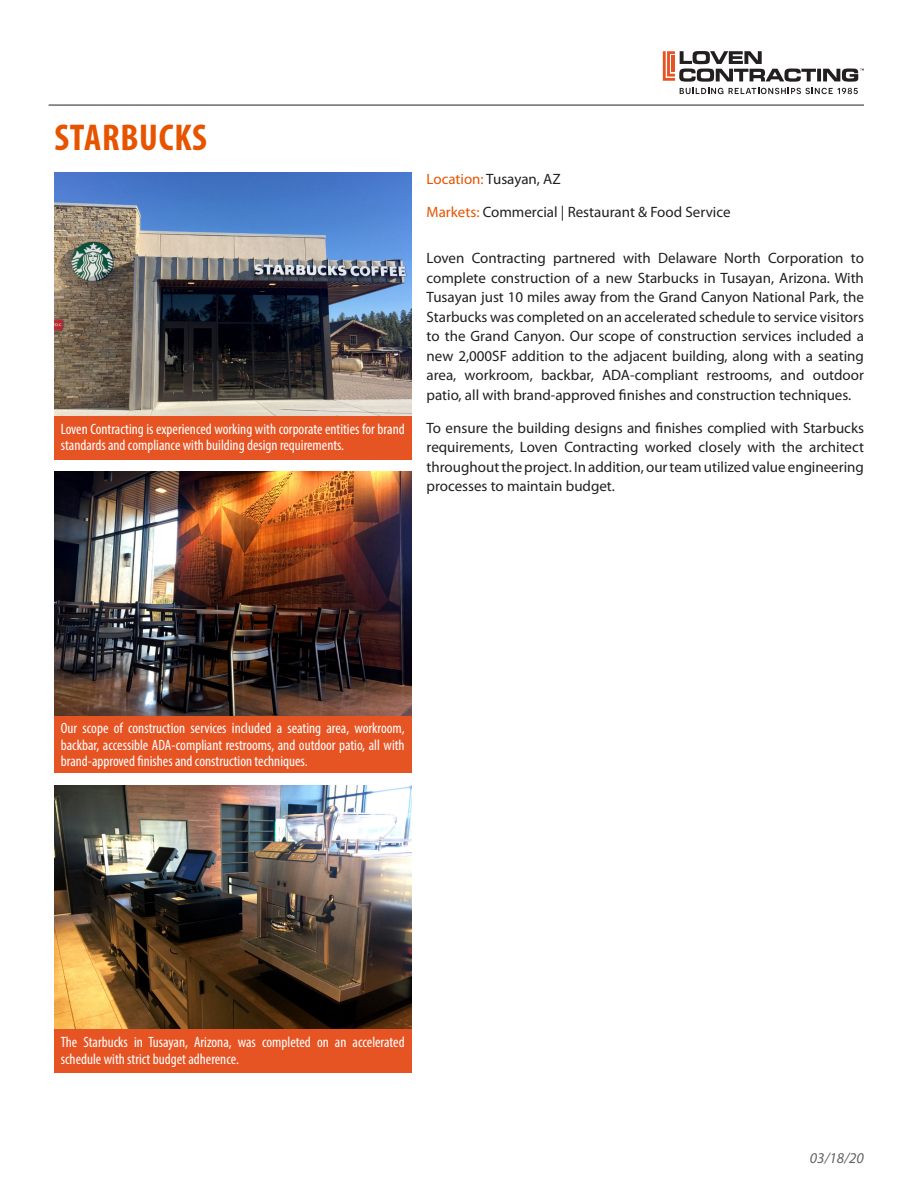
<style>
.page{position:relative;width:918px;height:1188px;background:#fff}
.page>*{position:absolute;margin:0;border:0;box-sizing:border-box;transform-origin:0 0}
.t1{font:700 condensed 37.5px "Myriad Pro";letter-spacing:.02em;color:#e65400}
.t2{font:15px/19.5px "Myriad Pro";color:#231f20;text-align:justify}
.t3{font:condensed 15px/16.5px "Myriad Pro";color:#fff}
.t4{font:italic 15px "Myriad Pro";color:#636366}
.s1{color:#e65400}
</style>
<div class="page">
<hr style="left:49px;top:105px;width:815px;height:1px;background:#231f20">
<svg style="left:680px;top:88px;width:43px;height:6px"></svg>
<svg style="left:729px;top:88px;width:129px;height:6px"></svg>
<svg style="left:663px;top:51px;width:201px;height:31px"></svg>
<img style="left:54px;top:172px;width:357px;height:245px">
<img style="left:54px;top:472px;width:357px;height:244px">
<img style="left:54px;top:786px;width:357px;height:244px">
<div style="left:54px;top:417px;width:357px;height:43px;background:#e75424"></div>
<div style="left:54px;top:716px;width:357px;height:56px;background:#e75424"></div>
<div style="left:54px;top:1030px;width:357px;height:43px;background:#e75424"></div>
<p class="t1" style="left:54px;top:114px;width:154px">STARBUCKS</p>
<p class="t3" style="left:61px;top:420px;width:345px">Loven Contracting is experienced working with corporate entities for brand standards and compliance with building design requirements.</p>
<p class="t2" style="left:427px;top:169px;width:136px"><span class="s1">Location:</span> Tusayan, AZ</p>
<p class="t2" style="left:427px;top:202px;width:305px"><span class="s1">Markets:</span> Commercial | Restaurant &amp; Food Service</p>
<p class="t2" style="left:427px;top:248px;width:439px">Loven Contracting partnered with Delaware North Corporation to complete construction of a new Starbucks in Tusayan, Arizona. With Tusayan just 10 miles away from the Grand Canyon National Park, the Starbucks was completed on an accelerated schedule to service visitors to the Grand Canyon. Our scope of construction services included a new 2,000SF addition to the adjacent building, along with a seating area, workroom, backbar, ADA-compliant restrooms, and outdoor patio, all with brand-approved finishes and construction techniques.</p>
<p class="t2" style="left:427px;top:418px;width:439px">To ensure the building designs and finishes complied with Starbucks requirements, Loven Contracting worked closely with the architect throughout the project. In addition, our team utilized value engineering processes to maintain budget.</p>
<p class="t3" style="left:61px;top:720px;width:345px;text-align:justify">Our scope of construction services included a seating area, workroom, backbar, accessible ADA-compliant restrooms, and outdoor patio, all with brand-approved finishes and construction techniques.</p>
<p class="t3" style="left:61px;top:1034px;width:345px">The Starbucks in Tusayan, Arizona, was completed on an accelerated schedule with strict budget adherence.</p>
<p class="t4" style="left:810px;top:1149px;width:56px">03/18/20</p>
</div>
